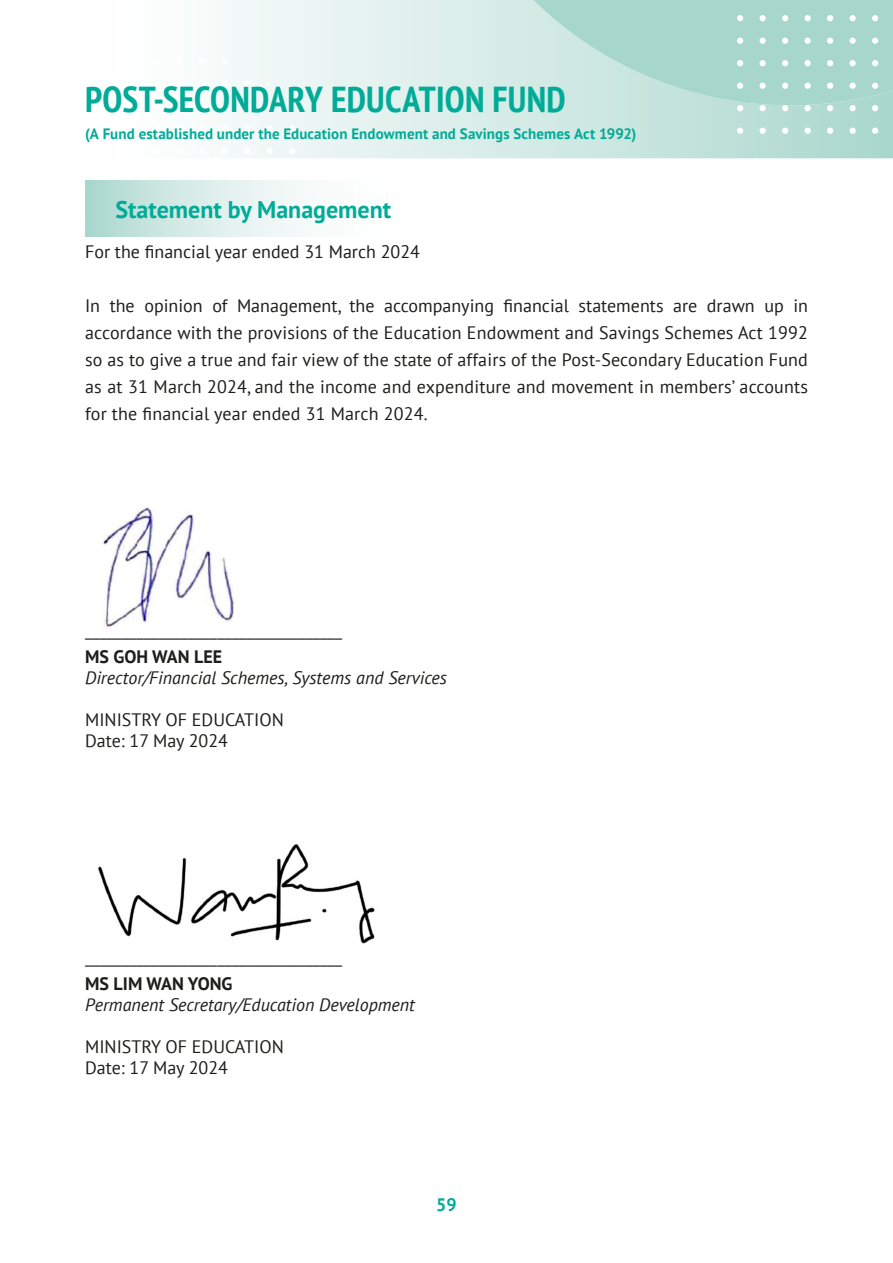
<style>
.page{position:relative;width:893px;height:1263px;background:#fff}
.page>*{position:absolute;margin:0;border:0;box-sizing:border-box;transform-origin:0 0}
.t1{font:700 condensed 36px "PT Sans";letter-spacing:.01em;color:#00ab97}
.t2{font:700 24px "PT Sans";color:#00ab97}
.t3{font:18px/27px "PT Sans";color:#1d1d1b}
.t4{font:italic 18px "PT Sans";color:#1d1d1b}
.t5{font:700 18px "PT Sans";color:#1d1d1b}
.t6{font:700 18px "PT Sans";color:#00ab97}
.t7{font:700 15px "PT Sans";letter-spacing:.005em;color:#00ab97}
</style>
<div class="page">
<svg style="left:225px;top:0;width:668px;height:158px"></svg>
<svg style="left:425px;top:0;width:468px;height:105px;background:#b9ded6"></svg>
<svg style="left:872px;top:128px;width:6px;height:6px"></svg>
<svg style="left:872px;top:105px;width:6px;height:6px"></svg>
<svg style="left:872px;top:83px;width:6px;height:6px"></svg>
<svg style="left:872px;top:60px;width:6px;height:6px"></svg>
<svg style="left:872px;top:38px;width:6px;height:6px"></svg>
<svg style="left:872px;top:15px;width:6px;height:6px"></svg>
<div style="left:849px;top:128px;width:7px;height:6px;background:#fff;border-radius:50%"></div>
<div style="left:849px;top:105px;width:7px;height:6px;background:#fff;border-radius:50%"></div>
<div style="left:849px;top:83px;width:7px;height:6px;background:#fff;border-radius:50%"></div>
<div style="left:849px;top:60px;width:7px;height:6px;background:#fff;border-radius:50%"></div>
<div style="left:849px;top:38px;width:7px;height:6px;background:#fff;border-radius:50%"></div>
<div style="left:849px;top:15px;width:7px;height:6px;background:#fff;border-radius:50%"></div>
<svg style="left:827px;top:128px;width:6px;height:6px"></svg>
<svg style="left:827px;top:105px;width:6px;height:6px"></svg>
<svg style="left:827px;top:83px;width:6px;height:6px"></svg>
<svg style="left:827px;top:60px;width:6px;height:6px"></svg>
<svg style="left:827px;top:38px;width:6px;height:6px"></svg>
<svg style="left:827px;top:15px;width:6px;height:6px"></svg>
<div style="left:804px;top:128px;width:7px;height:6px;background:#fff;border-radius:50%"></div>
<div style="left:804px;top:105px;width:7px;height:6px;background:#fff;border-radius:50%"></div>
<div style="left:804px;top:83px;width:7px;height:6px;background:#fff;border-radius:50%"></div>
<div style="left:804px;top:60px;width:7px;height:6px;background:#fff;border-radius:50%"></div>
<div style="left:804px;top:38px;width:7px;height:6px;background:#fff;border-radius:50%"></div>
<div style="left:804px;top:15px;width:7px;height:6px;background:#fff;border-radius:50%"></div>
<svg style="left:782px;top:128px;width:6px;height:6px"></svg>
<svg style="left:782px;top:105px;width:6px;height:6px"></svg>
<svg style="left:782px;top:83px;width:6px;height:6px"></svg>
<svg style="left:782px;top:60px;width:6px;height:6px"></svg>
<svg style="left:782px;top:38px;width:6px;height:6px"></svg>
<svg style="left:782px;top:15px;width:6px;height:6px"></svg>
<div style="left:759px;top:128px;width:7px;height:6px;background:#fff;border-radius:50%"></div>
<div style="left:759px;top:105px;width:7px;height:6px;background:#fff;border-radius:50%"></div>
<div style="left:759px;top:83px;width:7px;height:6px;background:#fff;border-radius:50%"></div>
<div style="left:759px;top:60px;width:7px;height:6px;background:#fff;border-radius:50%"></div>
<div style="left:759px;top:38px;width:7px;height:6px;background:#fff;border-radius:50%"></div>
<div style="left:759px;top:15px;width:7px;height:6px;background:#fff;border-radius:50%"></div>
<svg style="left:737px;top:128px;width:6px;height:6px"></svg>
<svg style="left:737px;top:105px;width:6px;height:6px"></svg>
<svg style="left:737px;top:83px;width:6px;height:6px"></svg>
<svg style="left:737px;top:60px;width:6px;height:6px"></svg>
<svg style="left:737px;top:38px;width:6px;height:6px"></svg>
<svg style="left:737px;top:15px;width:6px;height:6px"></svg>
<svg style="left:289px;top:148px;width:6px;height:6px"></svg>
<div style="left:289px;top:125px;width:6px;height:7px;background:#fff;border-radius:50%"></div>
<svg style="left:289px;top:103px;width:6px;height:6px"></svg>
<svg style="left:267px;top:148px;width:6px;height:6px"></svg>
<div style="left:267px;top:125px;width:6px;height:7px;background:#fff;border-radius:50%"></div>
<svg style="left:267px;top:103px;width:6px;height:6px"></svg>
<svg style="left:267px;top:80px;width:6px;height:7px"></svg>
<svg style="left:244px;top:148px;width:6px;height:6px"></svg>
<div style="left:244px;top:125px;width:6px;height:7px;background:#fff;border-radius:50%"></div>
<svg style="left:244px;top:103px;width:6px;height:6px"></svg>
<div style="left:244px;top:80px;width:6px;height:7px;background:#fff;border-radius:50%"></div>
<svg style="left:244px;top:62px;width:6px;height:2px"></svg>
<svg style="left:225px;top:148px;width:3px;height:6px"></svg>
<div style="left:222px;top:125px;width:6px;height:7px;background:#fff;border-radius:50%"></div>
<svg style="left:225px;top:103px;width:3px;height:6px"></svg>
<div style="left:222px;top:80px;width:6px;height:7px;background:#fff;border-radius:50%"></div>
<svg style="left:225px;top:58px;width:3px;height:6px"></svg>
<div style="left:85px;top:181px;width:333px;height:55px;background:linear-gradient(to right,#b7ddd5,#fff)"></div>
<img style="left:102px;top:507px;width:132px;height:120px">
<img style="left:98px;top:844px;width:277px;height:100px">
<h1 class="t1" style="left:85px;top:80px;width:482px">POST-SECONDARY EDUCATION FUND</h1>
<p class="t7" style="left:85px;top:126px;width:553px">(A Fund established under the Education Endowment and Savings Schemes Act 1992)</p>
<h2 class="t2" style="left:115px;top:196px;width:277px">Statement by Management</h2>
<p class="t3" style="left:85px;top:239px;width:337px">For the financial year ended 31 March 2024</p>
<p class="t3" style="left:85px;top:293px;width:724px;text-align:justify">In the opinion of Management, the accompanying financial statements are drawn up in accordance with the provisions of the Education Endowment and Savings Schemes Act 1992 so as to give a true and fair view of the state of affairs of the Post-Secondary Education Fund as at 31 March 2024, and the income and expenditure and movement in members’ accounts for the financial year ended 31 March 2024.</p>
<p class="t3" style="left:85px;top:617px;width:259px">___________________________________</p>
<p class="t5" style="left:85px;top:647px;width:139px">MS GOH WAN LEE</p>
<p class="t4" style="left:85px;top:668px;width:363px">Director/Financial Schemes, Systems and Services</p>
<p class="t3" style="left:85px;top:710px;width:200px;line-height:21px">MINISTRY OF EDUCATION<br>Date: 17 May 2024</p>
<p class="t3" style="left:85px;top:944px;width:259px">___________________________________</p>
<p class="t5" style="left:85px;top:974px;width:149px">MS LIM WAN YONG</p>
<p class="t4" style="left:85px;top:995px;width:331px">Permanent Secretary/Education Development</p>
<p class="t3" style="left:85px;top:1037px;width:200px;line-height:21px">MINISTRY OF EDUCATION<br>Date: 17 May 2024</p>
<p class="t6" style="left:436px;top:1195px;width:22px">59</p>
</div>
